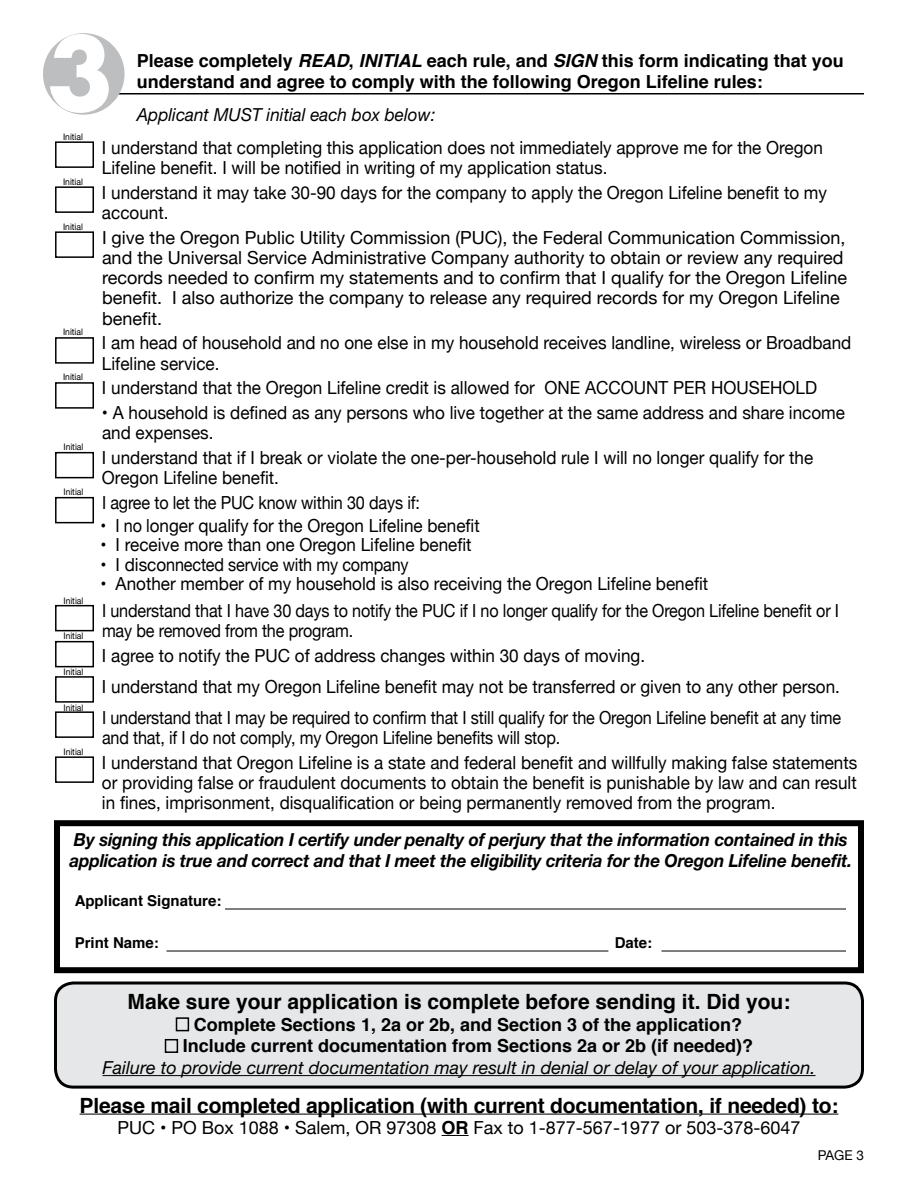
<style>
.page{position:relative;width:918px;height:1188px;background:#fff}
.page>*{position:absolute;margin:0;border:0;box-sizing:border-box;transform-origin:0 0}
.t1{font:700 97.05px "Futura";color:#fff}
.t2{font:700 21px "Helvetica";letter-spacing:-.01em;color:#000}
.t3{font:18px/20.2px "Helvetica Neue";color:#000;scale:.95 1}
.t4{font:18px/20.2px "Helvetica Neue";color:#000}
.t5{font:18px/20.2px "Helvetica Neue";color:#000;scale:.9 1}
.t6{font:700 18px/21px "Helvetica";color:#000}
.t7{font:italic 700 18px/21px "Helvetica Neue";letter-spacing:-.01em;color:#000;scale:.95 1}
.t8{font:italic 18px "Helvetica Neue";color:#000}
.t9{font:italic 18px "Helvetica Neue";color:#000;scale:.95 1}
.t10{font:700 15px "Helvetica";color:#000}
.t11{font:13.5px "Helvetica Neue";color:#000}
.t12{font:9px "Helvetica Neue";color:#000;scale:.95 1}
.s1{font-style:italic}
.s2{font-family:"Helvetica";font-weight:700}
</style>
<div class="page">
<div style="left:56px;top:983px;width:806px;height:104px;background:#e6e7e8;border-radius:18px"></div>
<div style="left:54px;top:982px;width:810px;height:107px;border:3px solid #000;border-radius:18px"></div>
<div style="left:55px;top:141px;width:39px;height:27px;border:2px solid #000"></div>
<div style="left:55px;top:186px;width:39px;height:27px;border:2px solid #000"></div>
<div style="left:55px;top:231px;width:39px;height:27px;border:2px solid #000"></div>
<div style="left:55px;top:337px;width:39px;height:27px;border:2px solid #000"></div>
<div style="left:55px;top:382px;width:39px;height:27px;border:2px solid #000"></div>
<div style="left:55px;top:452px;width:39px;height:26px;border:2px solid #000"></div>
<div style="left:55px;top:497px;width:39px;height:26px;border:2px solid #000"></div>
<div style="left:55px;top:605px;width:39px;height:26px;border:2px solid #000"></div>
<div style="left:55px;top:641px;width:39px;height:26px;border:2px solid #000"></div>
<div style="left:55px;top:676px;width:39px;height:27px;border:2px solid #000"></div>
<div style="left:55px;top:711px;width:39px;height:27px;border:2px solid #000"></div>
<div style="left:55px;top:756px;width:39px;height:27px;border:2px solid #000"></div>
<hr style="left:101px;top:93px;width:763px;height:1px;background:#000">
<div style="left:43px;top:33px;width:82px;height:82px;background:#bcbec0;border-radius:50%"></div>
<hr style="left:102px;top:1075px;width:714px;height:1px;background:#000">
<hr style="left:80px;top:1114px;width:758px;height:1px;background:#000">
<svg style="left:442px;top:1135px;width:27px;height:1px"></svg>
<div style="left:176px;top:1017px;width:13px;height:14px;border:2px solid #000"></div>
<div style="left:165px;top:1039px;width:13px;height:14px;border:2px solid #000"></div>
<div style="left:54px;top:820px;width:810px;height:153px;border:6px solid #000"></div>
<hr style="left:225px;top:909px;width:621px;height:1px;background:#000">
<hr style="left:166px;top:951px;width:442px;height:1px;background:#000">
<hr style="left:662px;top:951px;width:184px;height:1px;background:#000">
<h1 class="t1" style="left:47px;top:6px;width:68px">3</h1>
<p class="t6" style="left:137px;top:50px;width:709px">Please completely <span class="s1">READ</span>, <span class="s1">INITIAL</span> each rule, and <span class="s1">SIGN</span> this form indicating that you understand and agree to comply with the following Oregon Lifeline rules:</p>
<p class="t9" style="left:137px;top:104px;width:316px">Applicant MUST initial each box below:</p>
<p class="t12" style="left:63px;top:130px;width:22px">Initial</p>
<p class="t12" style="left:63px;top:175px;width:22px">Initial</p>
<p class="t12" style="left:63px;top:220px;width:22px">Initial</p>
<p class="t12" style="left:63px;top:325px;width:22px">Initial</p>
<p class="t12" style="left:63px;top:370px;width:22px">Initial</p>
<p class="t12" style="left:63px;top:441px;width:22px">Initial</p>
<p class="t12" style="left:63px;top:486px;width:22px">Initial</p>
<p class="t12" style="left:63px;top:594px;width:22px">Initial</p>
<p class="t12" style="left:63px;top:630px;width:22px">Initial</p>
<p class="t12" style="left:63px;top:665px;width:22px">Initial</p>
<p class="t12" style="left:63px;top:701px;width:22px">Initial</p>
<p class="t12" style="left:63px;top:746px;width:22px">Initial</p>
<p class="t3" style="left:102px;top:138px;width:760px">I understand that completing this application does not immediately approve me for the Oregon<br>Lifeline benefit. I will be notified in writing of my application status.</p>
<p class="t3" style="left:102px;top:183px;width:765px">I understand it may take 30-90 days for the company to apply the Oregon Lifeline benefit to my account.</p>
<p class="t4" style="left:102px;top:228px;width:747px">I give the Oregon Public Utility Commission (PUC), the Federal Communication Commission, and the Universal Service Administrative Company authority to obtain or review any required records needed to confirm my statements and to confirm that I qualify for the Oregon Lifeline benefit. I also authorize the company to release any required records for my Oregon Lifeline benefit.</p>
<p class="t3" style="left:102px;top:334px;width:790px">I am head of household and no one else in my household receives landline, wireless or Broadband<br>Lifeline service.</p>
<p class="t3" style="left:102px;top:379px;width:754px">I understand that the Oregon Lifeline credit is allowed for ONE ACCOUNT PER HOUSEHOLD</p>
<p class="t3" style="left:102px;top:404px;width:784px">• A household is defined as any persons who live together at the same address and share income and expenses.</p>
<p class="t3" style="left:102px;top:449px;width:750px">I understand that if I break or violate the one-per-household rule I will no longer qualify for the<br>Oregon Lifeline benefit.</p>
<p class="t5" style="left:102px;top:494px;width:355px">I agree to let the PUC know within 30 days if:</p>
<p class="t5" style="left:101px;top:516px;width:423px">• I no longer qualify for the Oregon Lifeline benefit</p>
<p class="t3" style="left:101px;top:536px;width:392px">• I receive more than one Oregon Lifeline benefit</p>
<p class="t3" style="left:101px;top:555px;width:326px">• I disconnected service with my company</p>
<p class="t3" style="left:101px;top:575px;width:641px">• Another member of my household is also receiving the Oregon Lifeline benefit</p>
<p class="t5" style="left:102px;top:602px;width:821px">I understand that I have 30 days to notify the PUC if I no longer qualify for the Oregon Lifeline benefit or I may be removed from the program.</p>
<p class="t3" style="left:102px;top:641px;width:780px;line-height:30.8px">I agree to notify the PUC of address changes within 30 days of moving.<br>I understand that my Oregon Lifeline benefit may not be transferred or given to any other person.<br>I understand that I may be required to confirm that I still qualify for the Oregon Lifeline benefit at any time</p>
<p class="t5" style="left:102px;top:726px;width:841px;line-height:24.8px">and that, if I do not comply, my Oregon Lifeline benefits will stop.<br>I understand that Oregon Lifeline is a state and federal benefit and willfully making false statements</p>
<p class="t3" style="left:102px;top:773px;width:796px">or providing false or fraudulent documents to obtain the benefit is punishable by law and can result in fines, imprisonment, disqualification or being permanently removed from the program.</p>
<p class="t7" style="left:70px;top:829px;width:825px">By signing this application I certify under penalty of perjury that the information contained in this application is true and correct and that I meet the eligibility criteria for the Oregon Lifeline benefit.</p>
<p class="t10" style="left:75px;top:888px;width:148px">Applicant Signature:</p>
<p class="t10" style="left:75px;top:930px;width:86px">Print Name:</p>
<p class="t10" style="left:615px;top:930px;width:39px">Date:</p>
<p class="t2" style="left:128px;top:985px;width:664px">Make sure your application is complete before sending it. Did you:</p>
<p class="t6" style="left:183px;top:1014px;width:572px;line-height:21.6px;text-align:center">Complete Sections 1, 2a or 2b, and Section 3 of the application?<br>Include current documentation from Sections 2a or 2b (if needed)?</p>
<p class="t8" style="left:102px;top:1057px;width:715px">Failure to provide current documentation may result in denial or delay of your application.</p>
<p class="t2" style="left:80px;top:1088px;width:760px">Please mail completed application (with current documentation, if needed) to:</p>
<p class="t4" style="left:118px;top:1119px;width:684px">PUC • PO Box 1088 • Salem, OR 97308 <span class="s2">OR</span> Fax to 1-877-567-1977 or 503-378-6047</p>
<p class="t11" style="left:818px;top:1146px;width:48px">PAGE 3</p>
</div>
